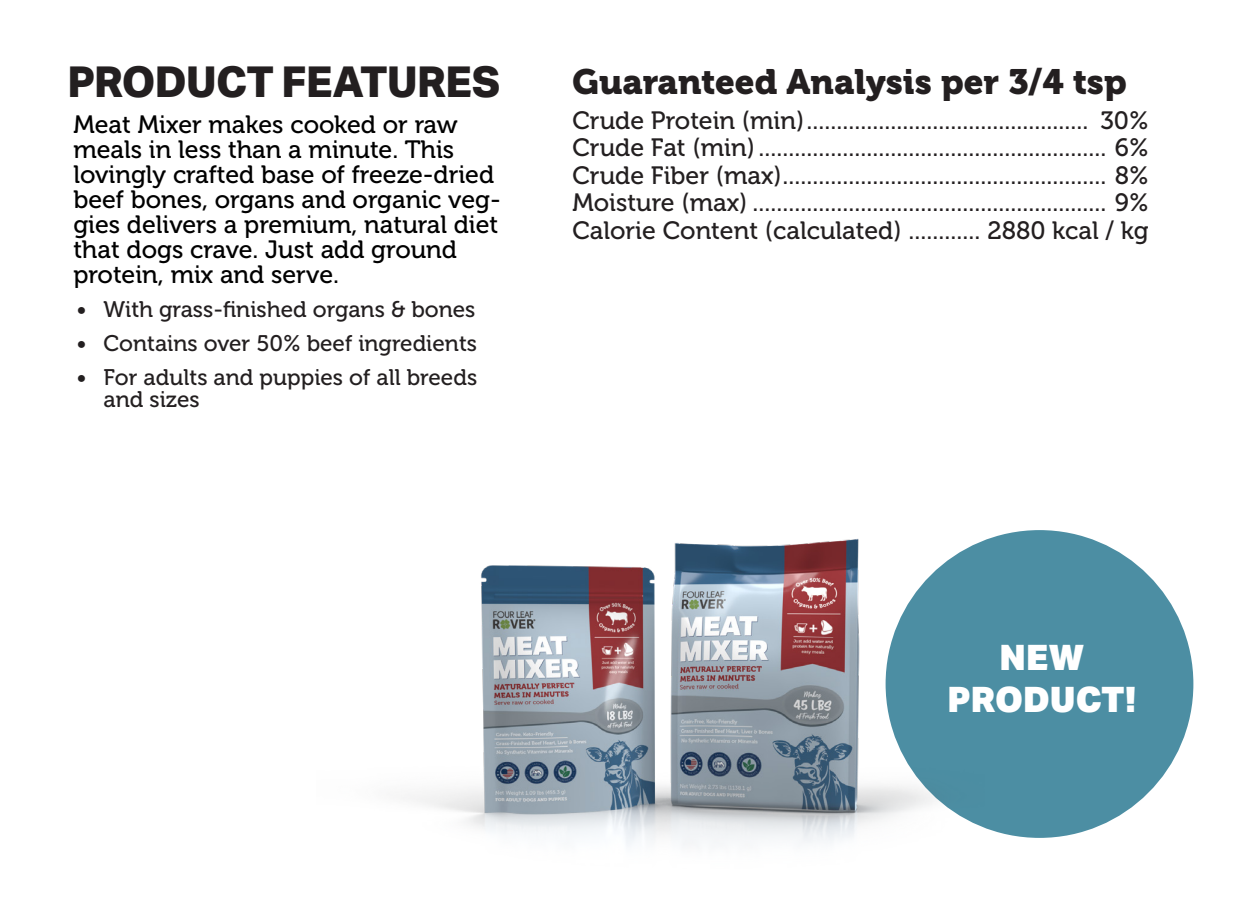
<style>
.page{position:relative;width:1260px;height:900px;background:#fff}
.page>*{position:absolute;margin:0;border:0;box-sizing:border-box;transform-origin:0 0}
.t1{font:800 42.5px "Aktiv Grotesk";letter-spacing:-.015em;color:#231f20}
.Active_Ingredients_Head{font:35px "Museo 900";color:#231f20}
.Bullets{font:900 35px/42px "Aktiv Grotesk";color:#fff;text-align:center}
.t2{font:25px "Museo 500";color:#231f20}
.Bullets-2{font:25px/25px "Museo 500";color:#000}
.t3{font:22.5px/22.5px "Museo 500";color:#231f20}
</style>
<div class="page">
<div style="left:886px;top:530px;width:307px;height:308px;background:#4c8ea3;border-radius:50%"></div>
<img style="left:403px;top:538px;width:581px;height:308px">
<h2 class="t1" style="left:68px;top:58px;width:434px">PRODUCT FEATURES</h2>
<p class="Bullets-2" style="left:73px;top:113px;width:429px">Meat Mixer makes cooked or raw meals in less than a minute. This lovingly crafted base of freeze-dried beef bones, organs and organic veg&shy;gies delivers a premium, natural diet that dogs crave. Just add ground protein, mix and serve.</p>
<p class="t3" style="left:77px;top:298px;width:401px">• With grass-finished organs &amp; bones</p>
<p class="t3" style="left:77px;top:332px;width:402px">• Contains over 50% beef ingredients</p>
<p class="t3" style="left:104px;top:366px;width:375px;text-indent:-27px">• For adults and puppies of all breeds and sizes</p>
<p class="Active_Ingredients_Head" style="left:572px;top:62px;width:556px">Guaranteed Analysis per 3/4 tsp</p>
<p class="t2" style="left:572px;top:107px;width:578px">Crude Protein (min)............................................... 30%</p>
<p class="t2" style="left:572px;top:134px;width:578px">Crude Fat (min).......................................................... 6%</p>
<p class="t2" style="left:572px;top:162px;width:578px">Crude Fiber (max)...................................................... 8%</p>
<p class="t2" style="left:572px;top:189px;width:578px">Moisture (max) ........................................................... 9%</p>
<p class="t2" style="left:572px;top:217px;width:578px">Calorie Content (calculated) ............ 2880 kcal / kg</p>
<p class="Bullets" style="left:947px;top:636px;width:191px">NEW<br>PRODUCT!</p>
</div>
